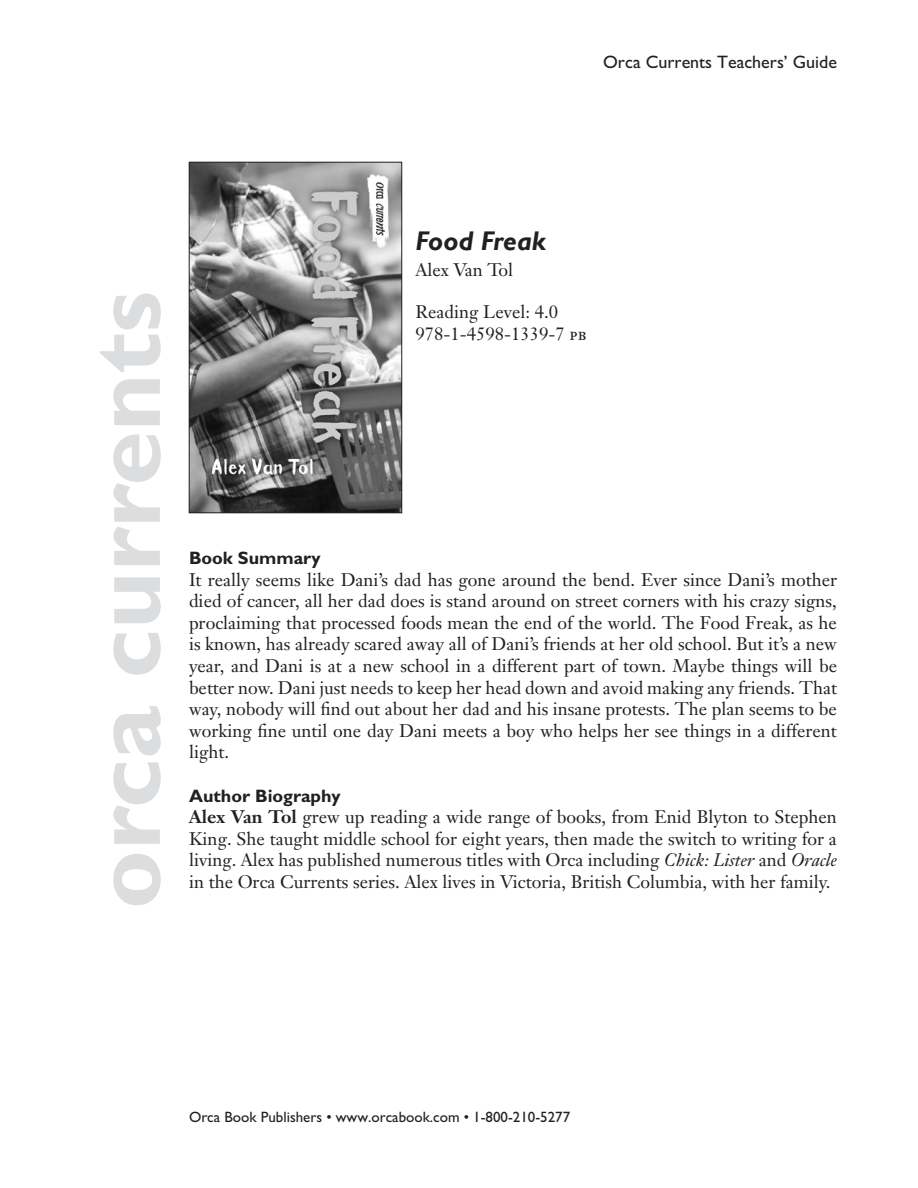
<style>
.page{position:relative;width:918px;height:1188px;background:#fff}
.page>*{position:absolute;margin:0;border:0;box-sizing:border-box;transform-origin:0 0}
.t1{font:700 99px "Gill Sans";color:#dcdddf}
.t2{font:italic 700 27px "Gill Sans";color:#231f20}
.t3{font:18px/21.6px "Janson Text";color:#231f20;text-align:justify}
.t4{font:18px "M Gill Sans";color:#231f20}
.t5{font:700 18px "M Gill Sans";color:#231f20}
.t6{font:15px "M Gill Sans";color:#231f20}
.s1{font-family:"Janson Text Roman SC"}
.s2{font-weight:700}
.s3{font-style:italic}
</style>
<div class="page">
<img style="left:191px;top:164px;width:209px;height:347px">
<div style="left:189px;top:162px;width:213px;height:351px;border:1px solid #231f20"></div>
<p class="t4" style="left:603px;top:52px;width:235px">Orca Currents Teachers’ Guide</p>
<h1 class="t1" style="left:67px;top:909px;width:620px;rotate:-90deg">orca currents</h1>
<h2 class="t2" style="left:415px;top:225px;width:132px">Food Freak</h2>
<p class="t3" style="left:415px;top:259px;width:99px">Alex Van Tol</p>
<p class="t3" style="left:415px;top:301px;width:173px">Reading Level: 4.0<br>978-1-4598-1339-7 <span class="s1">pb</span></p>
<p class="t5" style="left:189px;top:548px;width:133px">Book Summary</p>
<p class="t3" style="left:189px;top:568px;width:650px">It really seems like Dani’s dad has gone around the bend. Ever since Dani’s mother died of cancer, all her dad does is stand around on street corners with his crazy signs, proclaiming that processed foods mean the end of the world. The Food Freak, as he is known, has already scared away all of Dani’s friends at her old school. But it’s a new year, and Dani is at a new school in a different part of town. Maybe things will be better now. Dani just needs to keep her head down and avoid making any friends. That way, nobody will find out about her dad and his insane protests. The plan seems to be working fine until one day Dani meets a boy who helps her see things in a different light.</p>
<p class="t5" style="left:189px;top:786px;width:153px">Author Biography</p>
<p class="t3" style="left:189px;top:806px;width:649px"><span class="s2">Alex Van Tol</span> grew up reading a wide range of books, from Enid Blyton to Stephen King. She taught middle school for eight years, then made the switch to writing for a living. Alex has published numerous titles with Orca including <span class="s3">Chick: Lister</span> and <span class="s3">Oracle </span>in the Orca Currents series. Alex lives in Victoria, British Columbia, with her family.</p>
<p class="t6" style="left:189px;top:1108px;width:383px">Orca Book Publishers • www.orcabook.com • 1-800-210-5277</p>
</div>
